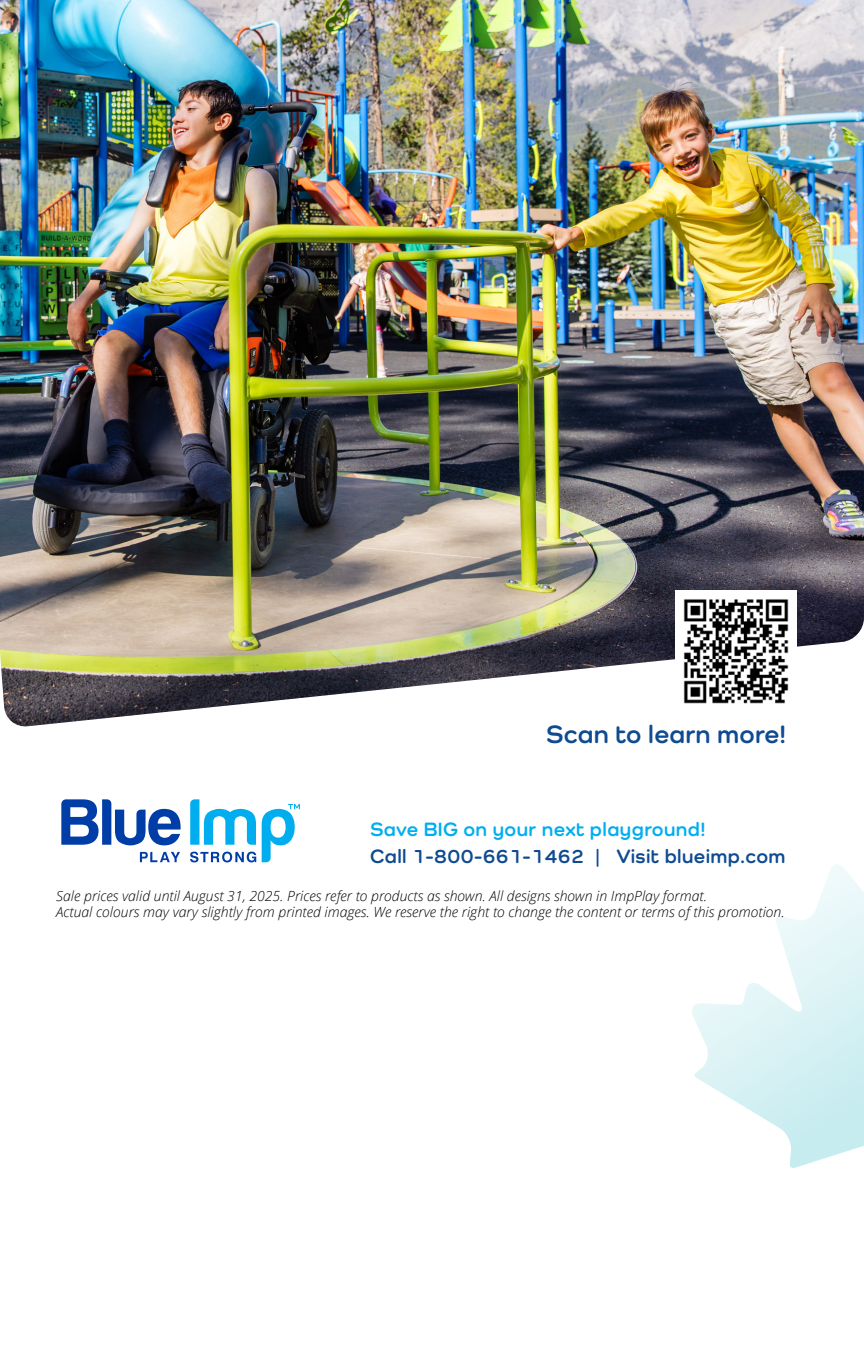
<style>
.page{position:relative;width:864px;height:1368px;background:#fff}
.page>*{position:absolute;margin:0;border:0;box-sizing:border-box;transform-origin:0 0}
.t1{font:700 26px "Como";letter-spacing:.01em;color:#0e4b90}
.t2{font:700 20px "Como";letter-spacing:.02em;color:#0e4b90}
.t3{font:700 20px "Como";letter-spacing:.02em;color:#00aeef}
.t4{font:italic 300 14px/16.8px "Open Sans";color:#000}
</style>
<div class="page">
<svg style="left:692px;top:864px;width:172px;height:304px"></svg>
<svg style="left:61px;top:799px;width:239px;height:63px"></svg>
<img style="left:0;top:0;width:864px;height:727px">
<img style="left:675px;top:590px;width:121px;height:121px">
<h1 class="t1" style="left:547px;top:718px;width:241px">Scan to learn more!</h1>
<h2 class="t3" style="left:370px;top:817px;width:336px">Save BIG on your next playground!</h2>
<h2 class="t2" style="left:370px;top:844px;width:417px">Call 1-800-661-1462 | Visit blueimp.com</h2>
<p class="t4" style="left:56px;top:887px;width:730px">Sale prices valid until August 31, 2025. Prices refer to products as shown. All designs shown in ImpPlay format.<br>Actual colours may vary slightly from printed images. We reserve the right to change the content or terms of this promotion.</p>
</div>
